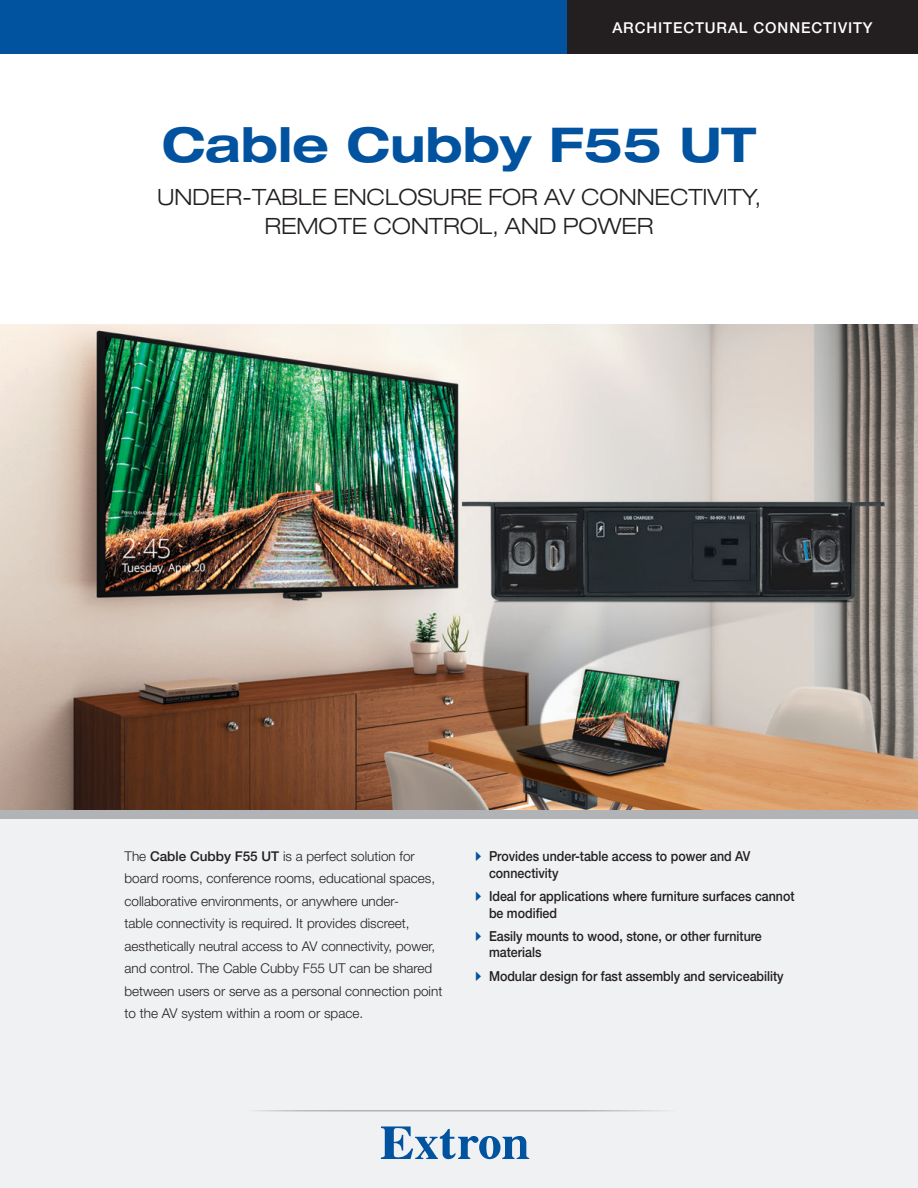
<style>
.page{position:relative;width:918px;height:1188px;background:#fff}
.page>*{position:absolute;margin:0;border:0;box-sizing:border-box;transform-origin:0 0}
.cover_product_name{font:700 expanded 48px "Helvetica Neue LT Std";color:#0153a0}
.cover_product_subti{font:300 expanded 22.5px/28.8px "Helvetica Neue LT Std";color:#231f20;text-align:center}
.cover_category{font:500 15px "Helvetica Neue LT Std";letter-spacing:.06em;color:#fff}
.t1{font:500 13.8px/16.5px "Helvetica Neue LT Std";color:#231f20;scale:.9 1}
.cover_teaser_paragr{font:300 13.5px/22.5px "Helvetica Neue LT Std";color:#231f20}
.s1{font-weight:500}
.s2{font-family:"Quick Type Pi";font-weight:400;color:#0153a0}
</style>
<div class="page">
<div style="left:0;top:0;width:581px;height:54px;background:#0153a0"></div>
<div style="left:567px;top:0;width:351px;height:54px;background:#231f20"></div>
<img style="left:0;top:324px;width:918px;height:486px">
<div style="left:0;top:810px;width:918px;height:23px;background:#b2b3b7"></div>
<div style="left:0;top:820px;width:918px;height:368px;background:#f0f1f2"></div>
<svg style="left:381px;top:1126px;width:148px;height:33px"></svg>
<hr style="left:243px;top:1110px;width:432px;height:2px;background:#b2b3b7">
<p class="cover_category" style="left:612px;top:19px;width:262px">ARCHITECTURAL CONNECTIVITY</p>
<p class="cover_product_name" style="left:162px;top:115px;width:596px">Cable Cubby F55 UT</p>
<p class="cover_product_subti" style="left:157px;top:182px;width:605px">UNDER-TABLE ENCLOSURE FOR AV CONNECTIVITY,<br>REMOTE CONTROL, AND POWER</p>
<p class="cover_teaser_paragr" style="left:124px;top:845px;width:319px">The <span class="s1">Cable Cubby F55 UT</span> is a perfect solution for board rooms, conference rooms, educational spaces, collaborative environments, or anywhere under-<br>table connectivity is required. It provides discreet, aesthetically neutral access to AV connectivity, power, and control. The Cable Cubby F55 UT can be shared between users or serve as a personal connection point to the AV system within a room or space.</p>
<p class="t1" style="left:489px;top:848px;width:292px;text-indent:-14px"><span class="s2">A</span> Provides under-table access to power and AV connectivity</p>
<p class="t1" style="left:489px;top:888px;width:341px;text-indent:-14px"><span class="s2">A</span> Ideal for applications where furniture surfaces cannot be modified</p>
<p class="t1" style="left:489px;top:928px;width:305px;text-indent:-14px"><span class="s2">A</span> Easily mounts to wood, stone, or other furniture materials</p>
<p class="t1" style="left:476px;top:967px;width:344px"><span class="s2">A</span> Modular design for fast assembly and serviceability</p>
</div>
